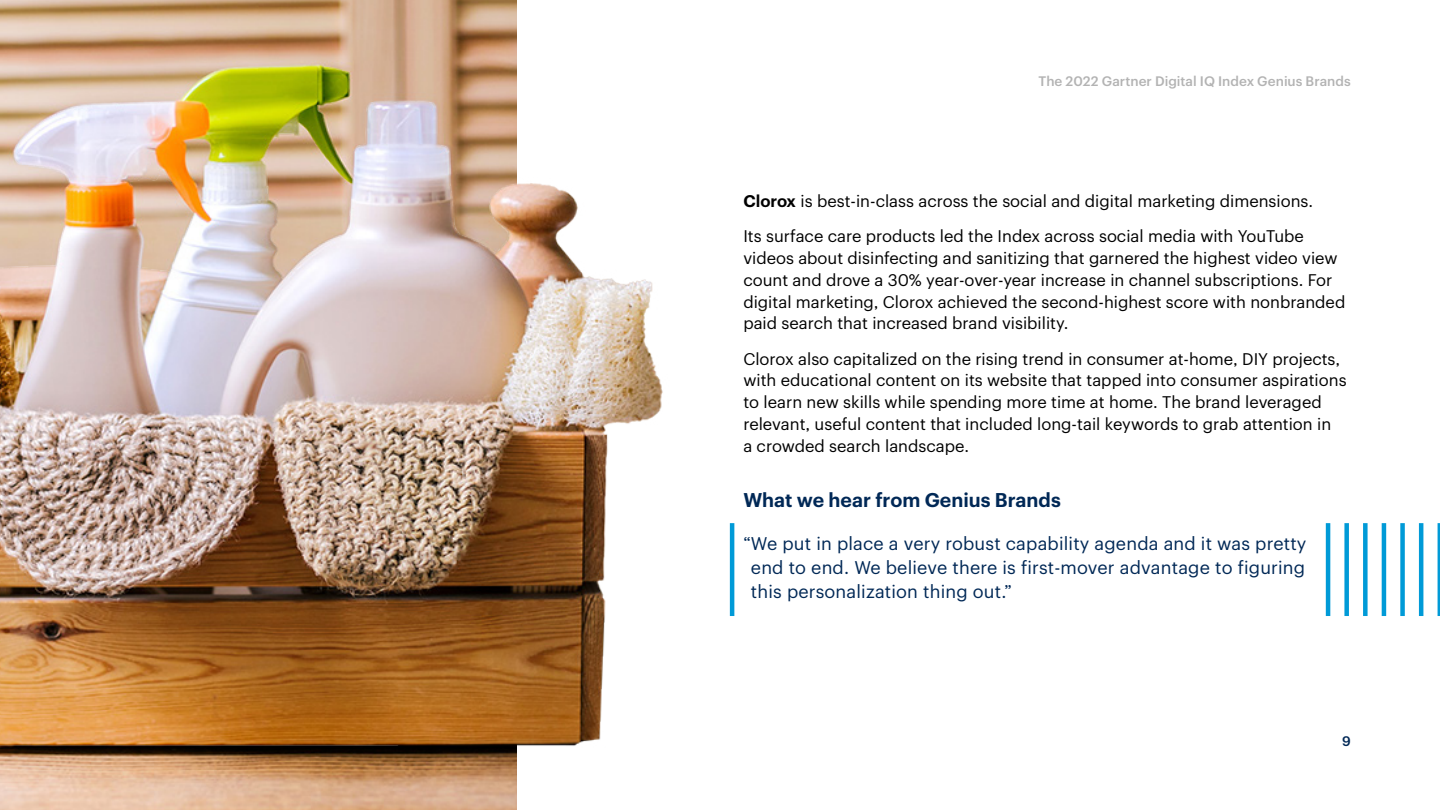
<style>
.page{position:relative;width:1440px;height:810px;background:#fff}
.page>*{position:absolute;margin:0;border:0;box-sizing:border-box;transform-origin:0 0}
.t1{font:600 19.5px "Graphik";color:#002856}
.t2{font:18px/24px "Graphik";letter-spacing:.01em;color:#002856;text-align:justify}
.t3{font:16.5px/21.8px "Graphik";color:#000}
.t4{font:500 13.5px "Graphik";letter-spacing:.005em;color:#b3b3b3}
.t5{font:500 13.5px "Graphik";color:#002856}
.s1{font-weight:600}
</style>
<div class="page">
<hr style="left:1437px;top:523px;width:3px;height:93px;background:#009ad7">
<hr style="left:1419px;top:523px;width:4px;height:93px;background:#009ad7">
<svg style="left:1400px;top:523px;width:4px;height:93px"></svg>
<div style="left:1381px;top:523px;width:5px;height:93px;background:#009ad7"></div>
<svg style="left:1363px;top:523px;width:4px;height:93px"></svg>
<div style="left:1344px;top:523px;width:5px;height:93px;background:#009ad7"></div>
<div style="left:1325px;top:523px;width:5px;height:93px;background:#009ad7"></div>
<hr style="left:730px;top:523px;width:4px;height:93px;background:#009ad7">
<img style="left:0;top:0;width:663px;height:810px">
<p class="t4" style="left:1038px;top:71px;width:314px">The 2022 Gartner Digital IQ Index Genius Brands</p>
<p class="t3" style="left:743px;top:182px;width:571px;line-height:35.2px"><span class="s1">Clorox</span> is best-in-class across the social and digital marketing dimensions.<br>Its surface care products led the Index across social media with YouTube</p>
<p class="t3" style="left:743px;top:246px;width:603px">videos about disinfecting and sanitizing that garnered the highest video view count and drove a 30% year-over-year increase in channel subscriptions. For digital marketing, Clorox achieved the second-highest score with nonbranded paid search that increased brand visibility.</p>
<p class="t3" style="left:743px;top:346px;width:605px">Clorox also capitalized on the rising trend in consumer at-home, DIY projects, with educational content on its website that tapped into consumer aspirations to learn new skills while spending more time at home. The brand leveraged relevant, useful content that included long-tail keywords to grab attention in<br>a crowded search landscape.</p>
<p class="t1" style="left:743px;top:485px;width:319px">What we hear from Genius Brands</p>
<p class="t2" style="left:751px;top:530px;width:557px;text-indent:-8px">“We put in place a very robust capability agenda and it was pretty end to end. We believe there is first-mover advantage to figuring this personalization thing out.”</p>
<p class="t5" style="left:1342px;top:731px;width:10px">9</p>
</div>
